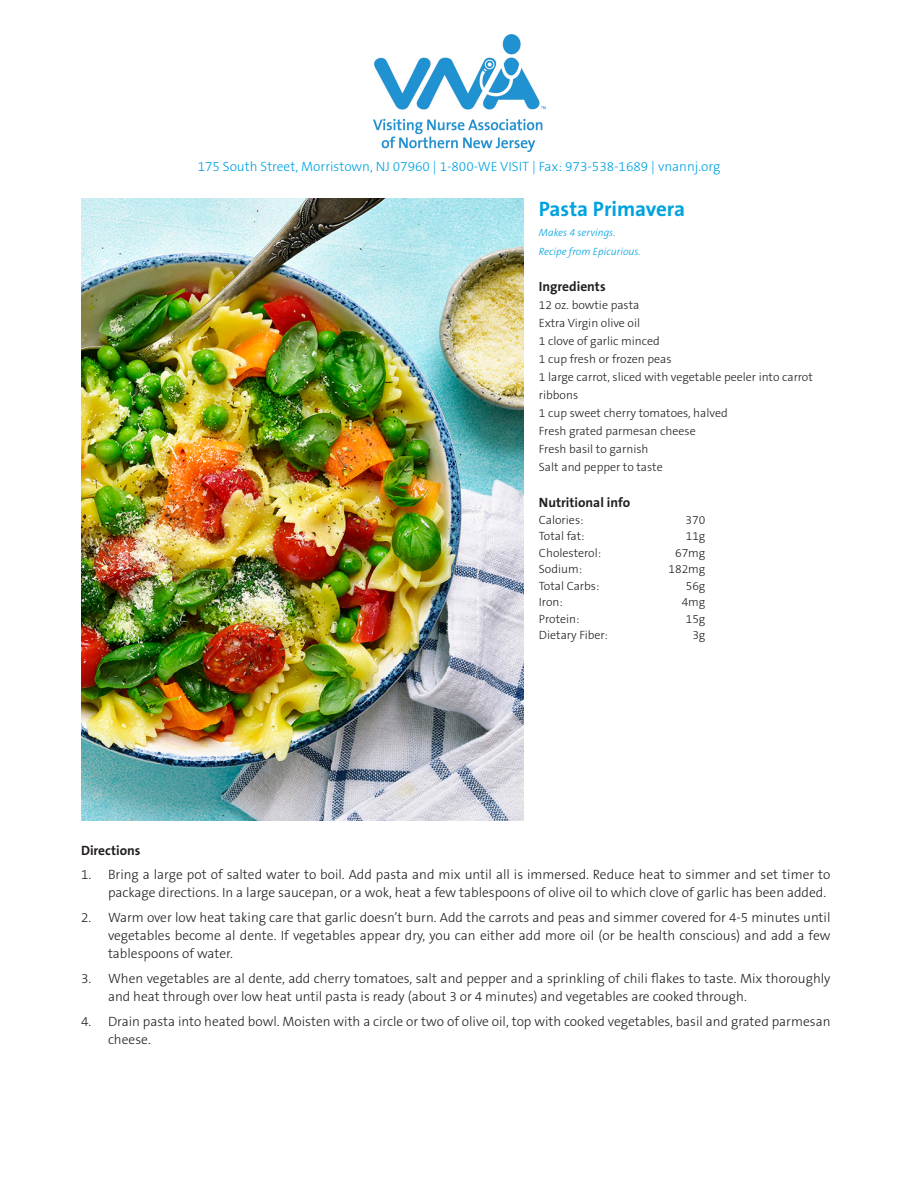
<style>
.page{position:relative;width:918px;height:1188px;background:#fff}
.page>*{position:absolute;margin:0;border:0;box-sizing:border-box;transform-origin:0 0}
.t1{font:700 21px "The Sans B7";color:#00a2df}
.t2{font:300 13.5px/18px "The Sans B3";color:#231f20}
.t3{font:300 13.5px "The Sans B3";color:#00a2df}
.t4{font:700 13.5px "The Sans B7";color:#231f20}
.t5{font:300 12px/18px "The Sans B3";color:#231f20}
.t6{font:italic 300 10.5px "The Sans B3";color:#00a2df}
</style>
<div class="page">
<img style="left:374px;top:34px;width:172px;height:117px">
<img style="left:81px;top:198px;width:442px;height:623px">
<p class="t3" style="left:198px;top:159px;width:524px">175 South Street, Morristown, NJ 07960 | 1-800-WE VISIT | Fax: 973-538-1689 | vnannj.org</p>
<p class="t1" style="left:539px;top:198px;width:148px">Pasta Primavera</p>
<p class="t6" style="left:539px;top:227px;width:78px">Makes 4 servings.</p>
<p class="t6" style="left:539px;top:246px;width:103px">Recipe from Epicurious.</p>
<p class="t4" style="left:539px;top:279px;width:68px">Ingredients</p>
<p class="t5" style="left:539px;top:297px;width:102px">12 oz. bowtie pasta</p>
<p class="t5" style="left:539px;top:315px;width:103px">Extra Virgin olive oil</p>
<p class="t5" style="left:539px;top:333px;width:122px">1 clove of garlic minced</p>
<p class="t5" style="left:539px;top:351px;width:134px">1 cup fresh or frozen peas</p>
<p class="t5" style="left:539px;top:369px;width:275px">1 large carrot, sliced with vegetable peeler into carrot ribbons</p>
<p class="t5" style="left:539px;top:405px;width:190px">1 cup sweet cherry tomatoes, halved</p>
<p class="t5" style="left:539px;top:423px;width:158px">Fresh grated parmesan cheese</p>
<p class="t5" style="left:539px;top:441px;width:111px">Fresh basil to garnish</p>
<p class="t5" style="left:539px;top:459px;width:125px">Salt and pepper to taste</p>
<p class="t4" style="left:539px;top:495px;width:93px">Nutritional info</p>
<p class="t5" style="left:539px;top:511px;width:46px">Calories:</p>
<p class="t5" style="left:686px;top:511px;width:21px">370</p>
<p class="t5" style="left:539px;top:528px;width:47px">Total fat:</p>
<p class="t5" style="left:686px;top:528px;width:21px">11g</p>
<p class="t5" style="left:539px;top:544px;width:64px">Cholesterol:</p>
<p class="t5" style="left:675px;top:544px;width:32px">67mg</p>
<p class="t5" style="left:539px;top:561px;width:45px">Sodium:</p>
<p class="t5" style="left:669px;top:561px;width:38px">182mg</p>
<p class="t5" style="left:539px;top:577px;width:62px">Total Carbs:</p>
<p class="t5" style="left:686px;top:577px;width:21px">56g</p>
<p class="t5" style="left:539px;top:594px;width:25px">Iron:</p>
<p class="t5" style="left:682px;top:594px;width:25px">4mg</p>
<p class="t5" style="left:539px;top:610px;width:42px">Protein:</p>
<p class="t5" style="left:686px;top:610px;width:21px">15g</p>
<p class="t5" style="left:539px;top:627px;width:71px">Dietary Fiber:</p>
<p class="t5" style="left:692px;top:627px;width:15px">3g</p>
<p class="t4" style="left:81px;top:843px;width:61px">Directions</p>
<p class="t2" style="left:108px;top:866px;width:724px;text-indent:-27px">1. Bring a large pot of salted water to boil. Add pasta and mix until all is immersed. Reduce heat to simmer and set timer to package directions. In a large saucepan, or a wok, heat a few tablespoons of olive oil to which clove of garlic has been added.</p>
<p class="t2" style="left:108px;top:909px;width:724px;text-align:justify;text-indent:-27px">2. Warm over low heat taking care that garlic doesn’t burn. Add the carrots and peas and simmer covered for 4-5 minutes until vegetables become al dente. If vegetables appear dry, you can either add more oil (or be health conscious) and add a few tablespoons of water.</p>
<p class="t2" style="left:108px;top:970px;width:724px;text-indent:-27px">3. When vegetables are al dente, add cherry tomatoes, salt and pepper and a sprinkling of chili flakes to taste. Mix thoroughly and heat through over low heat until pasta is ready (about 3 or 4 minutes) and vegetables are cooked through.</p>
<p class="t2" style="left:108px;top:1012px;width:724px;text-indent:-27px">4. Drain pasta into heated bowl. Moisten with a circle or two of olive oil, top with cooked vegetables, basil and grated parmesan cheese.</p>
</div>
